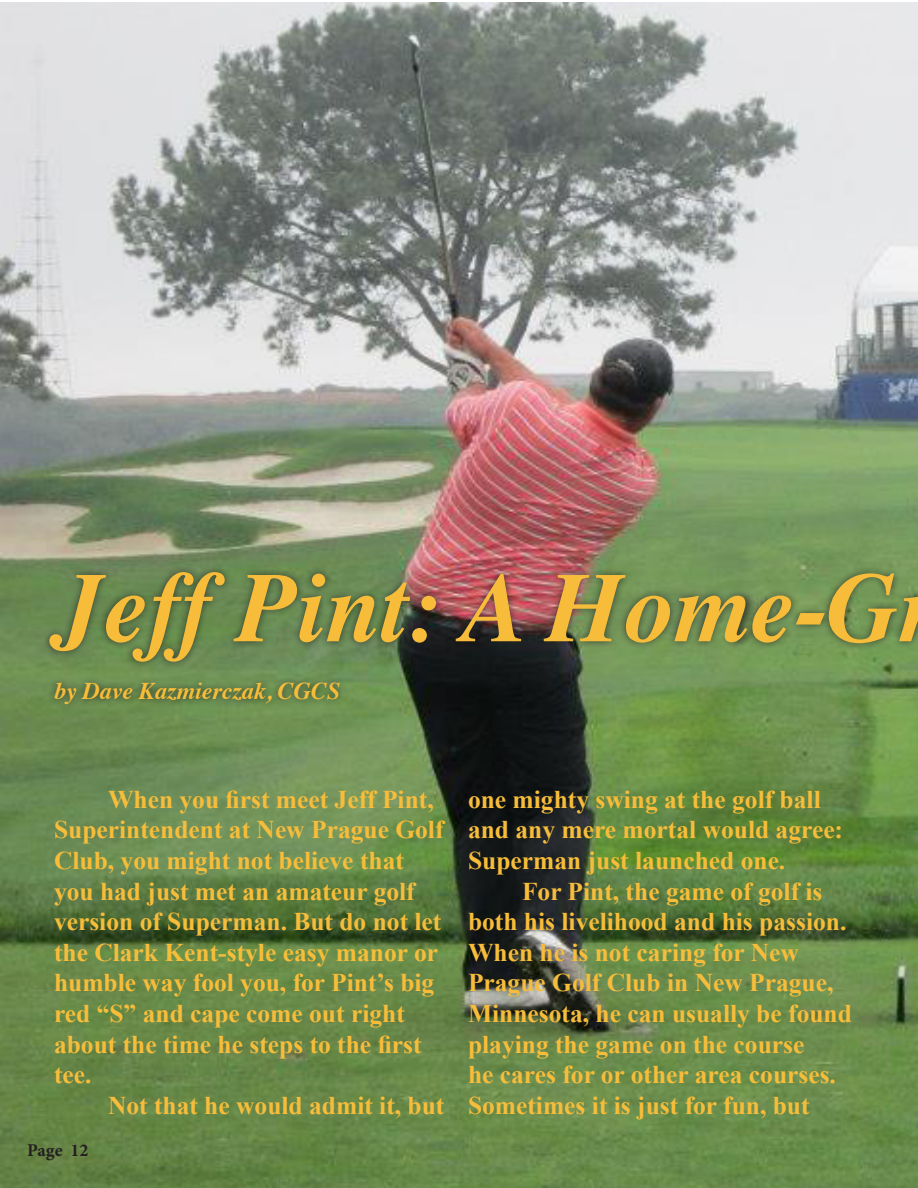
<style>
.page{position:relative;width:918px;height:1188px;background:#fff}
.page>*{position:absolute;margin:0;border:0;box-sizing:border-box;transform-origin:0 0}
.t1{font:italic 700 99px "Times";color:#f7bd3a}
.t2{font:700 25.5px/30.6px "Times New Roman";color:#f7bd3a}
.t3{font:italic 700 24px "Times";color:#f7bd3a}
.t4{font:700 18px "Minion Pro";color:#231f20}
</style>
<div class="page">
<img style="left:0;top:2px;width:918px;height:1186px">
<div style="left:42px;top:564px;width:876px;height:148px;background:#231f20;opacity:.75"></div>
<p class="t1" style="left:54px;top:515px;width:846px">Jeff Pint: A Home-G</p>
<p class="t3" style="left:54px;top:668px;width:288px">by Dave Kazmierczak, CGCS</p>
<p class="t2" style="left:54px;top:783px;width:391px;text-indent:54px">When you first meet Jeff Pint,<br>Superintendent at New Prague Golf<br>Club, you might not believe that you had just met an amateur golf version of Superman. But do not let the Clark Kent-style easy manor or humble way fool you, for Pint’s big red “S” and cape come out right about the time he steps to the first tee.</p>
<p class="t2" style="left:108px;top:1089px;width:338px">Not that he would admit it, but</p>
<p class="t4" style="left:27px;top:1137px;width:63px">Page 12</p>
<p class="t2" style="left:468px;top:783px;width:377px">one mighty swing at the golf ball and any mere mortal would agree:<br>Superman just launched one.</p>
<p class="t2" style="left:468px;top:875px;width:385px;text-indent:54px">For Pint, the game of golf is both his livelihood and his passion.<br>When he is not caring for New<br>Prague Golf Club in New Prague,<br>Minnesota, he can usually be found playing the game on the course<br>he cares for or other area courses.<br>Sometimes it is just for fun, but</p>
</div>
